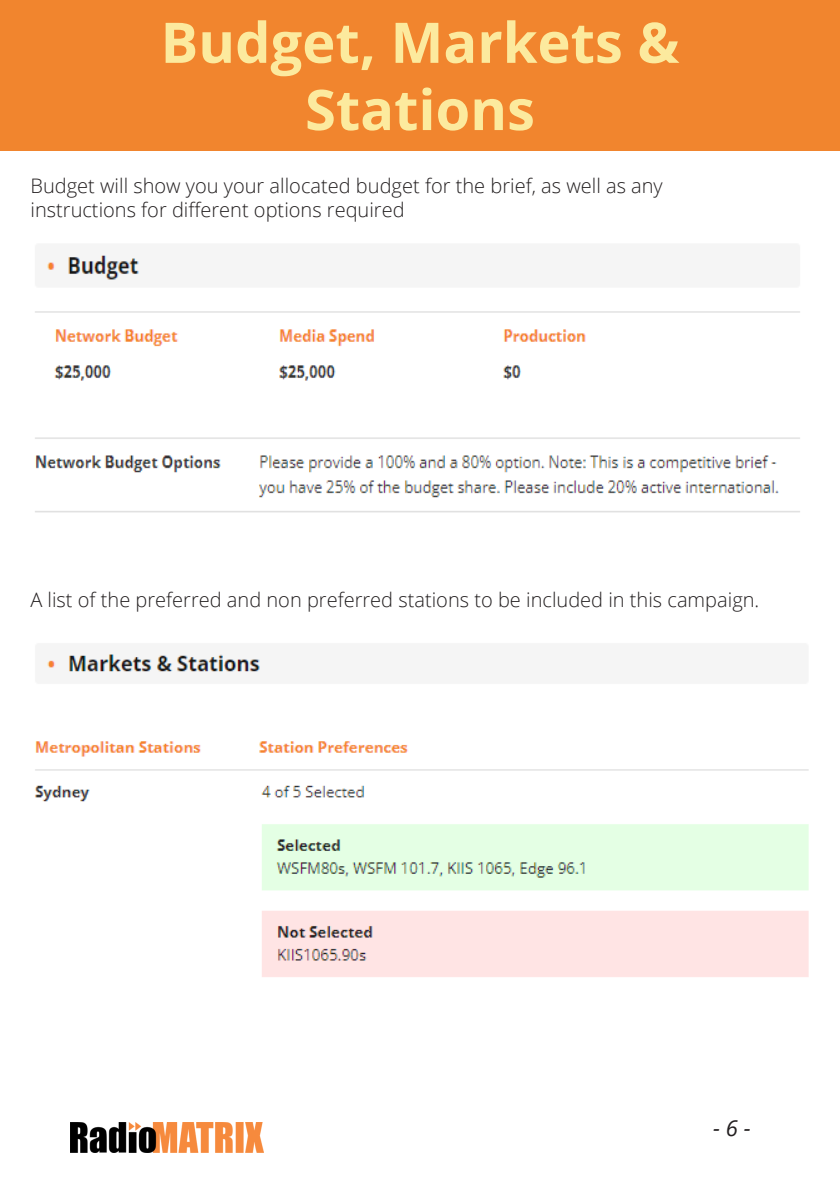
<style>
.page{position:relative;width:840px;height:1191px;background:#fff}
.page>*{position:absolute;margin:0;border:0;box-sizing:border-box;transform-origin:0 0}
.H1_Heading{font:700 56px/67.2px "Open Sans";color:#fcea9e;text-align:center}
.t1{font:italic 22px "Open Sans";color:#231f20}
.Impact{font:300 20px "Open Sans";color:#231f20}
</style>
<div class="page">
<div style="left:0;top:0;width:839px;height:151px;background:#f1852e"></div>
<img style="left:71px;top:1122px;width:192px;height:30px">
<img style="left:35px;top:255px;width:765px;height:258px">
<img style="left:35px;top:654px;width:774px;height:323px">
<p class="H1_Heading" style="left:160px;top:7px;width:520px">Budget, Markets &amp;<br>Stations</p>
<p class="Impact" style="left:30px;top:172px;width:633px">Budget will show you your allocated budget for the brief, as well as any</p>
<p class="Impact" style="left:30px;top:196px;width:375px">instructions for different options required</p>
<p class="Impact" style="left:30px;top:586px;width:730px">A list of the preferred and non preferred stations to be included in this campaign.</p>
<p class="t1" style="left:713px;top:1112px;width:39px">- 6 -</p>
</div>
